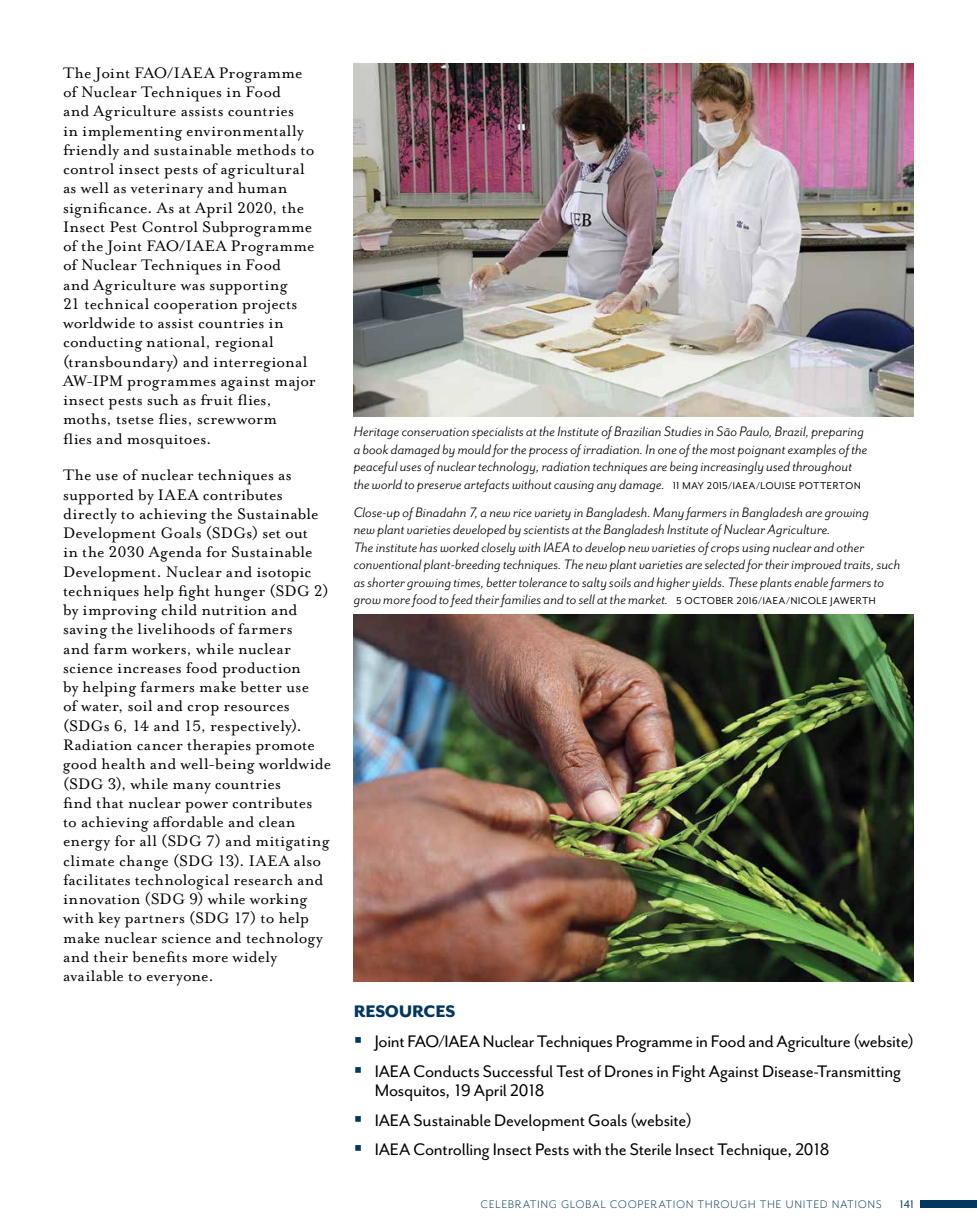
<style>
.page{position:relative;width:977px;height:1229px;background:#fff}
.page>*{position:absolute;margin:0;border:0;box-sizing:border-box;transform-origin:0 0}
.t1{font:19.25px/19.2px "Mr Eaves San OT";letter-spacing:-.01em;color:#000}
.t2{font:800 19.25px "Mr Eaves San OT";letter-spacing:-.01em;color:#04375e}
.t3{font:17.5px/19.2px "Mrs Eaves OT";letter-spacing:.01em;color:#000}
.t4{font:300 17.5px "Mr Eaves San OT";letter-spacing:.03em;color:#04375e}
.t5{font:italic 15.75px/17.5px "Mr Eaves San OT";letter-spacing:.005em;color:#000}
.t6{font:15.75px "Mr Eaves San OT";color:#000}
.s1{font-style:normal}
.s2{color:#04375e}
.s3{font-weight:400}
</style>
<div class="page">
<div style="left:920px;top:1200px;width:56px;height:8px;background:#04375e"></div>
<img style="left:353px;top:63px;width:560px;height:353px">
<img style="left:353px;top:614px;width:561px;height:367px">
<p class="t3" style="left:63px;top:63px;width:254px">The Joint FAO/IAEA Programme of Nuclear Techniques in Food<br>and Agriculture assists countries<br>in implementing environmentally friendly and sustainable methods to control insect pests of agricultural as well as veterinary and human significance. As at April 2020, the<br>Insect Pest Control Subprogramme of the Joint FAO/IAEA Programme of Nuclear Techniques in Food<br>and Agriculture was supporting<br>21 technical cooperation projects worldwide to assist countries in conducting national, regional (transboundary) and interregional<br>AW-IPM programmes against major insect pests such as fruit flies, moths, tsetse flies, screwworm<br>flies and mosquitoes.</p>
<p class="t3" style="left:63px;top:466px;width:270px">The use of nuclear techniques as supported by IAEA contributes directly to achieving the Sustainable Development Goals (SDGs) set out<br>in the 2030 Agenda for Sustainable Development. Nuclear and isotopic techniques help fight hunger (SDG 2) by improving child nutrition and saving the livelihoods of farmers<br>and farm workers, while nuclear science increases food production<br>by helping farmers make better use<br>of water, soil and crop resources (SDGs 6, 14 and 15, respectively).<br>Radiation cancer therapies promote good health and well-being worldwide (SDG 3), while many countries<br>find that nuclear power contributes<br>to achieving affordable and clean energy for all (SDG 7) and mitigating climate change (SDG 13). IAEA also facilitates technological research and innovation (SDG 9) while working with key partners (SDG 17) to help make nuclear science and technology and their benefits more widely available to everyone.</p>
<p class="t5" style="left:354px;top:423px;width:515px">Heritage conservation specialists at the Institute of Brazilian Studies in São Paulo, Brazil, preparing a book damaged by mould for the process of irradiation. In one of the most poignant examples of the peaceful uses of nuclear technology, radiation techniques are being increasingly used throughout the world to preserve artefacts without causing any damage. <span class="s1">11 MAY 2015/IAEA/LOUI SE POTTERTON</span></p>
<p class="t5" style="left:354px;top:503px;width:548px">Close-up of Binadahn 7, a new rice variety in Bangladesh. Many farmers in Bangladesh are growing<br>new plant varieties developed by scientists at the Bangladesh Institute of Nuclear Agriculture.<br>The institute has worked closely with IAEA to develop new varieties of crops using nuclear and other conventional plant-breeding techniques. The new plant varieties are selected for their improved traits, such as shorter growing times, better tolerance to salty soils and higher yields. These plants enable farmers to grow more food to feed their families and to sell at the market. <span class="s1">5 OCTOBER</span></p>
<p class="t6" style="left:736px;top:591px;width:61px">2016/IAEA/NICOLE</p>
<p class="t6" style="left:830px;top:591px;width:27px">JAWERTH</p>
<p class="t2" style="left:354px;top:1001px;width:103px">RESOURCES</p>
<p class="t1" style="left:354px;top:1031px;width:562px"><span class="s2">▪</span> Joint FAO/IAEA Nuclear Techniques Programme in Food and Agriculture (website)</p>
<p class="t1" style="left:375px;top:1061px;width:528px;text-indent:-21px"><span class="s2">▪</span> IAEA Conducts Successful Test of Drones in Fight Against Disease-Transmitting<br>Mosquitos, 19 April 2018</p>
<p class="t1" style="left:354px;top:1110px;width:340px"><span class="s2">▪</span> IAEA Sustainable Development Goals (website)</p>
<p class="t1" style="left:354px;top:1140px;width:477px"><span class="s2">▪</span> IAEA Controlling Insect Pests with the Sterile Insect Technique, 2018</p>
<p class="t4" style="left:480px;top:1193px;width:435px">Celebrating global cooperation through the United Nations <span class="s3">141</span></p>
</div>
